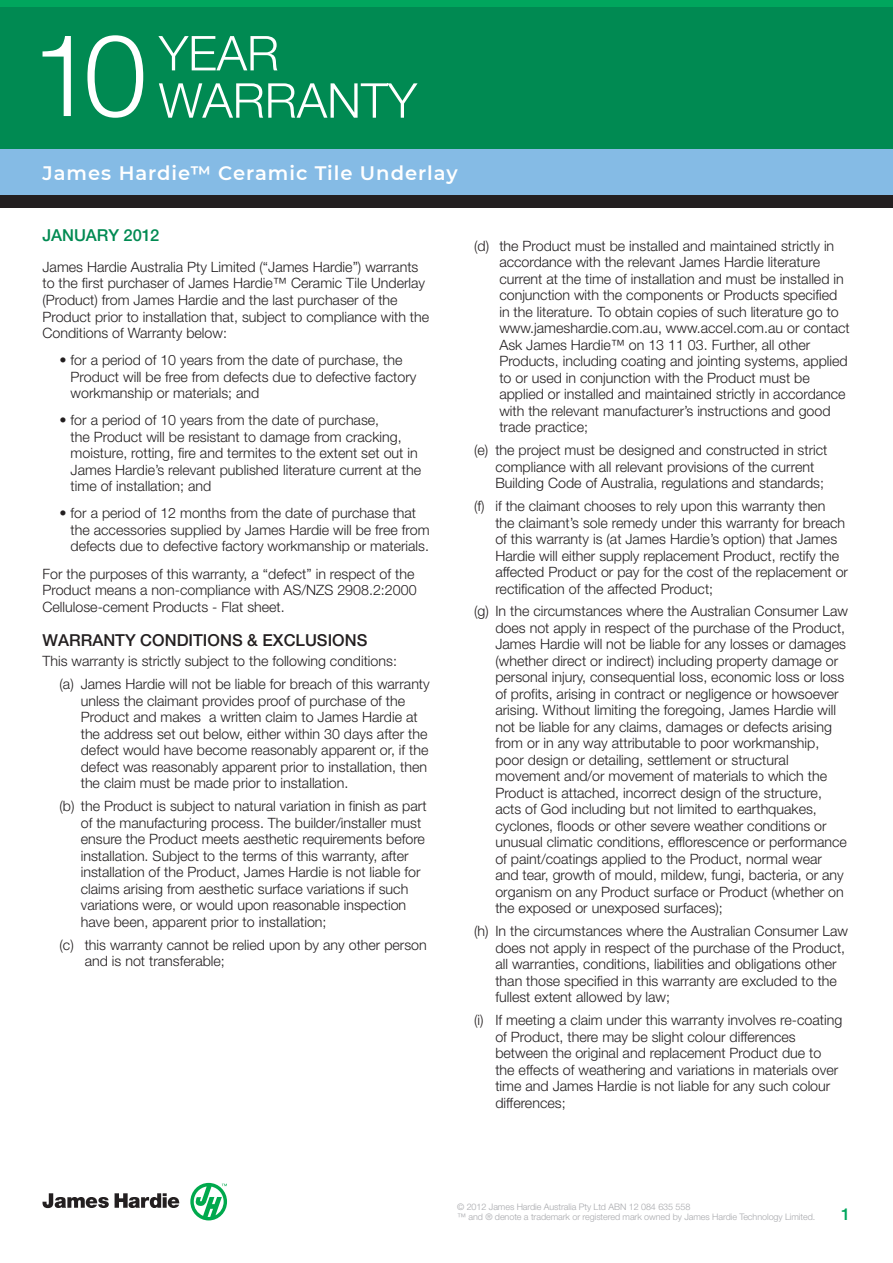
<style>
.page{position:relative;width:893px;height:1263px;background:#fff}
.page>*{position:absolute;margin:0;border:0;box-sizing:border-box;transform-origin:0 0}
.CATEGORY_NAME{font:600 19.5px "Montserrat";letter-spacing:.05em;color:#fff}
.t1{font:500 16.5px "Helvetica Neue LT Std";color:#231f20}
.t2{font:500 16.5px "Helvetica Neue LT Std";letter-spacing:-.01em;color:#008a52}
.t3{font:500 16.5px "Helvetica Neue LT Std";color:#00a65d}
.Body_-_Warranty_Cond{font:300 14.25px/16.5px "Helvetica Neue LT Std";color:#231f20}
._1_Body{font:300 9px/10.5px "Helvetica Neue LT Std";letter-spacing:-.005em;color:#a8a9ad}
</style>
<div class="page">
<div style="left:0;top:0;width:893px;height:150px;background:#008a52"></div>
<div style="left:0;top:195px;width:893px;height:13px;background:#231f20"></div>
<div style="left:0;top:150px;width:893px;height:45px;background:#85bbe5"></div>
<div style="left:0;top:0;width:893px;height:7px;background:#00a65d"></div>
<svg style="left:159px;top:83px;width:259px;height:35px"></svg>
<svg style="left:158px;top:36px;width:120px;height:34px"></svg>
<svg style="left:43px;top:1193px;width:66px;height:15px"></svg>
<svg style="left:115px;top:1193px;width:64px;height:15px"></svg>
<svg style="left:190px;top:1183px;width:37px;height:37px"></svg>
<svg style="left:43px;top:35px;width:100px;height:83px"></svg>
<p class="CATEGORY_NAME" style="left:43px;top:159px;width:417px">James Hardie™ Ceramic Tile Underlay</p>
<p class="t2" style="left:43px;top:225px;width:118px">JANUARY 2012</p>
<p class="Body_-_Warranty_Cond" style="left:43px;top:258px;width:388px">James Hardie Australia Pty Limited (“James Hardie”) warrants to the first purchaser of James Hardie™ Ceramic Tile Underlay (Product) from James Hardie and the last purchaser of the Product prior to installation that, subject to compliance with the Conditions of Warranty below:</p>
<p class="Body_-_Warranty_Cond" style="left:71px;top:351px;width:347px;text-indent:-11px">• for a period of 10 years from the date of purchase, the<br>Product will be free from defects due to defective factory workmanship or materials; and</p>
<p class="Body_-_Warranty_Cond" style="left:71px;top:412px;width:352px;text-indent:-11px">• for a period of 10 years from the date of purchase,<br>the Product will be resistant to damage from cracking, moisture, rotting, fire and termites to the extent set out in James Hardie’s relevant published literature current at the time of installation; and</p>
<p class="Body_-_Warranty_Cond" style="left:71px;top:505px;width:360px;text-indent:-11px">• for a period of 12 months from the date of purchase that the accessories supplied by James Hardie will be free from defects due to defective factory workmanship or materials.</p>
<p class="Body_-_Warranty_Cond" style="left:43px;top:565px;width:376px">For the purposes of this warranty, a “defect” in respect of the<br>Product means a non-compliance with AS/NZS 2908.2:2000<br>Cellulose-cement Products - Flat sheet.</p>
<p class="t1" style="left:43px;top:630px;width:28px">WARRAN</p>
<p class="t1" style="left:115px;top:630px;width:254px">TY CONDITIONS &amp; EXCLUSIONS</p>
<p class="Body_-_Warranty_Cond" style="left:43px;top:653px;width:356px">This warranty is strictly subject to the following conditions:</p>
<p class="Body_-_Warranty_Cond" style="left:81px;top:676px;width:350px;text-indent:-21px">(a) James Hardie will not be liable for breach of this warranty unless the claimant provides proof of purchase of the Product and makes a written claim to James Hardie at the address set out below, either within 30 days after the defect would have become reasonably apparent or, if the defect was reasonably apparent prior to installation, then the claim must be made prior to installation.</p>
<p class="Body_-_Warranty_Cond" style="left:81px;top:797px;width:347px;text-indent:-21px">(b) the Product is subject to natural variation in finish as part of the manufacturing process. The builder/installer must ensure the Product meets aesthetic requirements before installation. Subject to the terms of this warranty, after installation of the Product, James Hardie is not liable for claims arising from aesthetic surface variations if such variations were, or would upon reasonable inspection have been, apparent prior to installation;</p>
<p class="Body_-_Warranty_Cond" style="left:85px;top:936px;width:344px;text-indent:-25px">(c) this warranty cannot be relied upon by any other person and is not transferable;</p>
<p class="Body_-_Warranty_Cond" style="left:499px;top:237px;width:352px;text-indent:-25px">(d) the Product must be installed and maintained strictly in accordance with the relevant James Hardie literature current at the time of installation and must be installed in conjunction with the components or Products specified in the literature. To obtain copies of such literature go to www.jameshardie.com.au, www.accel.com.au or contact Ask James Hardie™ on 13 11 03. Further, all other Products, including coating and jointing systems, applied to or used in conjunction with the Product must be applied or installed and maintained strictly in accordance with the relevant manufacturer’s instructions and good trade practice;</p>
<p class="Body_-_Warranty_Cond" style="left:495px;top:441px;width:334px;text-indent:-21px">(e) the project must be designed and constructed in strict compliance with all relevant provisions of the current<br>Building Code of Australia, regulations and standards;</p>
<p class="Body_-_Warranty_Cond" style="left:495px;top:497px;width:354px;text-indent:-21px">(f) if the claimant chooses to rely upon this warranty then the claimant’s sole remedy under this warranty for breach of this warranty is (at James Hardie’s option) that James Hardie will either supply replacement Product, rectify the affected Product or pay for the cost of the replacement or rectification of the affected Product;</p>
<p class="Body_-_Warranty_Cond" style="left:495px;top:603px;width:354px;text-indent:-21px">(g) In the circumstances where the Australian Consumer Law does not apply in respect of the purchase of the Product, James Hardie will not be liable for any losses or damages (whether direct or indirect) including property damage or personal injury, consequential loss, economic loss or loss of profits, arising in contract or negligence or howsoever arising. Without limiting the foregoing, James Hardie will not be liable for any claims, damages or defects arising from or in any way attributable to poor workmanship, poor design or detailing, settlement or structural movement and/or movement of materials to which the Product is attached, incorrect design of the structure, acts of God including but not limited to earthquakes, cyclones, floods or other severe weather conditions or unusual climatic conditions, efflorescence or performance of paint/coatings applied to the Product, normal wear and tear, growth of mould, mildew, fungi, bacteria, or any organism on any Product surface or Product (whether on the exposed or unexposed surfaces);</p>
<p class="Body_-_Warranty_Cond" style="left:495px;top:923px;width:354px;text-indent:-21px">(h) In the circumstances where the Australian Consumer Law does not apply in respect of the purchase of the Product, all warranties, conditions, liabilities and obligations other than those specified in this warranty are excluded to the fullest extent allowed by law;</p>
<p class="Body_-_Warranty_Cond" style="left:495px;top:1011px;width:348px;text-indent:-21px">(i) If meeting a claim under this warranty involves re-coating of Product, there may be slight colour differences between the original and replacement Product due to the effects of weathering and variations in materials over time and James Hardie is not liable for any such colour differences;</p>
<p class="_1_Body" style="left:457px;top:1201px;width:360px">© 2012 James Hardie Australia Pty Ltd ABN 12 084 635 558<br>™ and ® denote a trademark or registered mark owned by James Hardie Technology Limited.</p>
<p class="t3" style="left:841px;top:1205px;width:11px">1</p>
</div>
